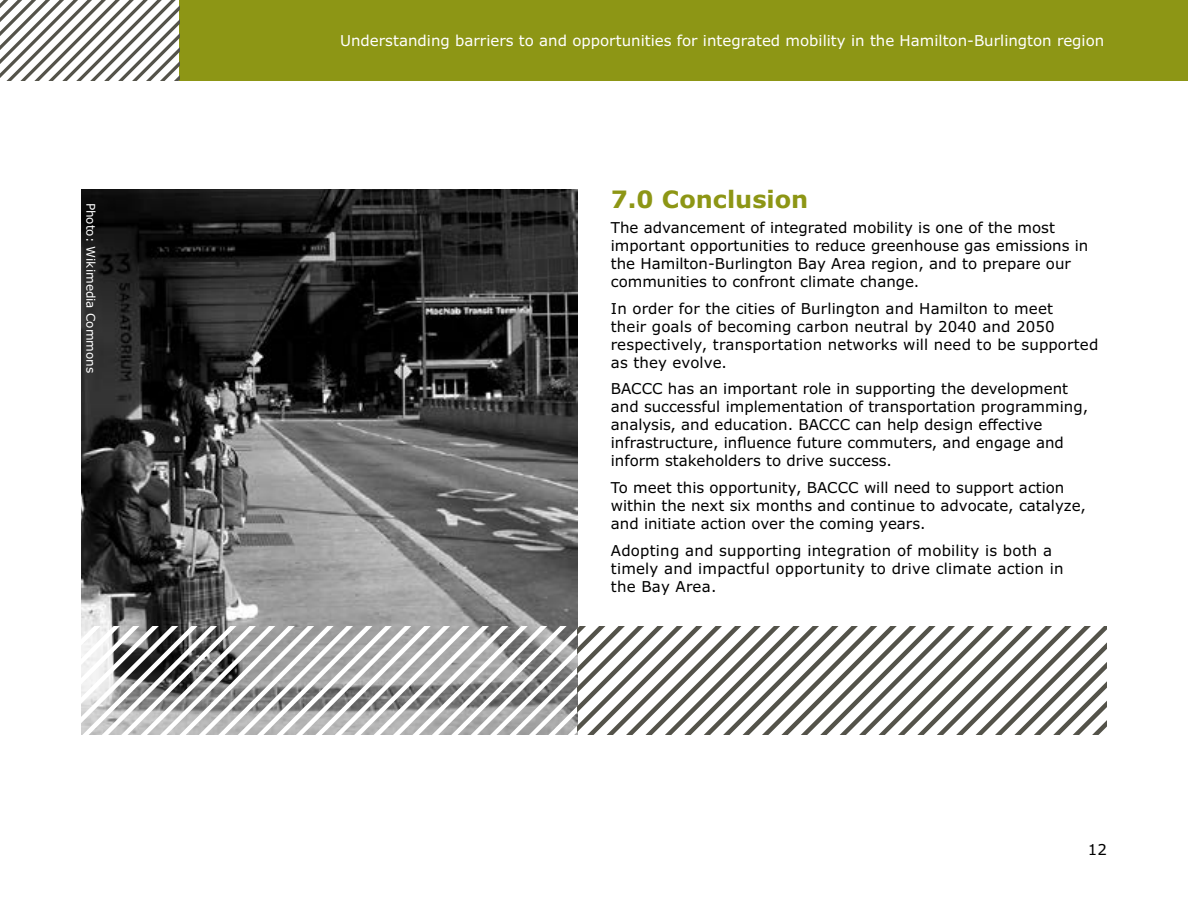
<style>
.page{position:relative;width:1188px;height:918px;background:#fff}
.page>*{position:absolute;margin:0;border:0;box-sizing:border-box;transform-origin:0 0}
.t1{font:700 24px "Verdana Pro";color:#8d9615}
.t2{font:15px/18px "Verdana Pro";color:#000}
.t3{font:15px "Verdana Pro";color:#fff}
.t4{font:12px "Verdana Pro";color:#fff}
</style>
<div class="page">
<div style="left:179px;top:0;width:1009px;height:81px;background:#8d9615"></div>
<svg style="left:0;top:0;width:179px;height:81px"></svg>
<img style="left:81px;top:190px;width:496px;height:545px">
<svg style="left:81px;top:627px;width:496px;height:107px"></svg>
<svg style="left:577px;top:627px;width:530px;height:107px"></svg>
<p class="t4" style="left:98px;top:202px;width:172px;rotate:90deg">Photo: Wikimedia Commons</p>
<p class="t3" style="left:340px;top:31px;width:766px">Understanding barriers to and opportunities for integrated mobility in the Hamilton-Burlington region</p>
<h1 class="t1" style="left:611px;top:184px;width:199px">7.0 Conclusion</h1>
<p class="t2" style="left:611px;top:218px;width:479px">The advancement of integrated mobility is one of the most important opportunities to reduce greenhouse gas emissions in the Hamilton-Burlington Bay Area region, and to prepare our communities to confront climate change.</p>
<p class="t2" style="left:611px;top:299px;width:489px">In order for the cities of Burlington and Hamilton to meet<br>their goals of becoming carbon neutral by 2040 and 2050 respectively, transportation networks will need to be supported as they evolve.</p>
<p class="t2" style="left:611px;top:380px;width:479px">BACCC has an important role in supporting the development and successful implementation of transportation programming, analysis, and education. BACCC can help design effective infrastructure, influence future commuters, and engage and inform stakeholders to drive success.</p>
<p class="t2" style="left:611px;top:479px;width:477px">To meet this opportunity, BACCC will need to support action within the next six months and continue to advocate, catalyze, and initiate action over the coming years.</p>
<p class="t2" style="left:611px;top:542px;width:454px">Adopting and supporting integration of mobility is both a timely and impactful opportunity to drive climate action in the Bay Area.</p>
<p class="t2" style="left:1088px;top:841px;width:21px">12</p>
</div>
